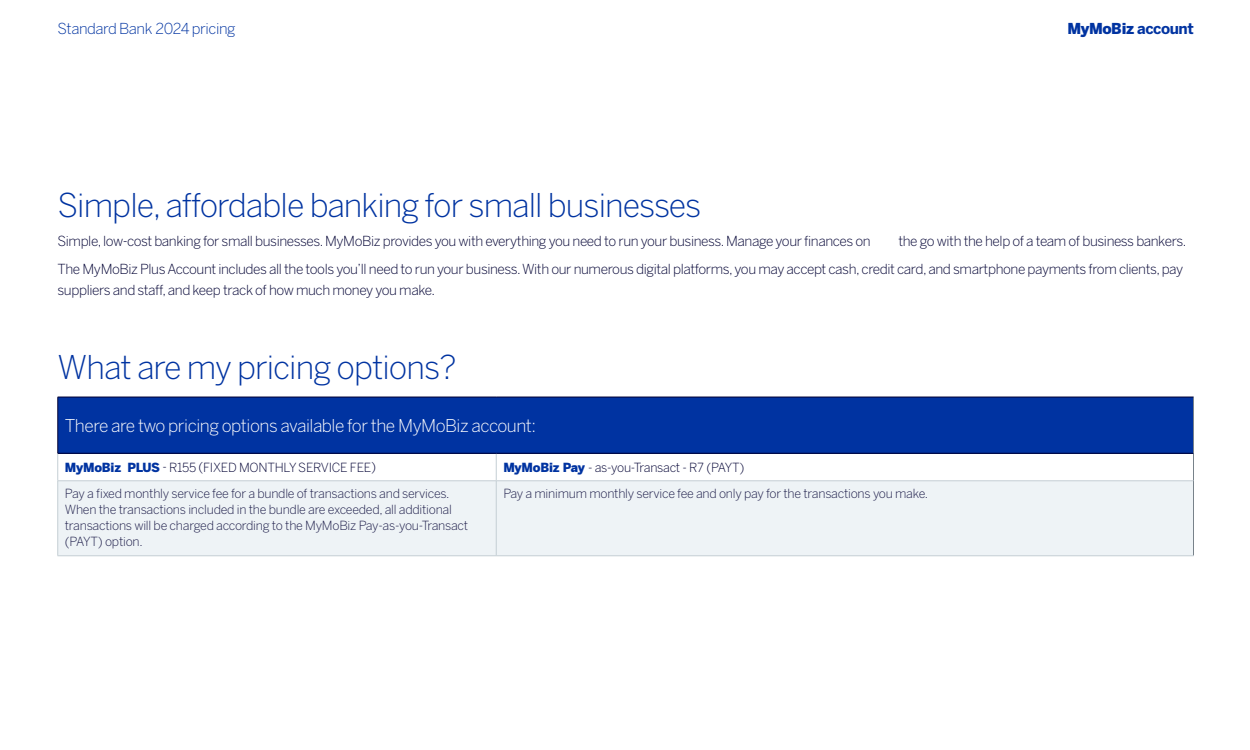
<style>
.page{position:relative;width:1250px;height:750px;background:#fff}
.page>*{position:absolute;margin:0;border:0;box-sizing:border-box;transform-origin:0 0}
.t1{font:300 32.5px "Benton Sans";letter-spacing:-.03em;color:#0033a1}
.t2{font:300 17.5px "Benton Sans";letter-spacing:-.03em;color:#fff}
.t3{font:300 15px "Benton Sans";letter-spacing:-.03em;color:#0033a1}
.t4{font:900 15px "Benton Sans";letter-spacing:-.03em;color:#0033a1}
.t5{font:300 13.75px/28.4px "Benton Sans";letter-spacing:-.03em;color:#003;text-align:right}
.t6{font:300 12.5px/16.2px "Benton Sans";letter-spacing:-.02em;color:#1a1a47}
.t7{font:300 12.5px "Benton Sans";letter-spacing:-.02em;color:#003}
.s1{font-weight:700}
.s2{font-weight:900;color:#0033a1}
</style>
<div class="page">
<div style="left:58px;top:397px;width:1135px;height:56px;background:#0033a1"></div>
<div style="left:59px;top:482px;width:1134px;height:74px;background:#eef3f6"></div>
<svg style="left:58px;top:454px;width:1px;height:27px"></svg>
<svg style="left:496px;top:454px;width:1px;height:27px"></svg>
<svg style="left:1193px;top:453px;width:1px;height:28px"></svg>
<hr style="left:58px;top:397px;width:438px;height:1px;background:#003">
<hr style="left:58px;top:397px;width:1px;height:56px;background:#003">
<hr style="left:496px;top:397px;width:698px;height:1px;background:#003">
<hr style="left:58px;top:453px;width:438px;height:1px;background:#003">
<hr style="left:1193px;top:481px;width:1px;height:75px;background:#78828a">
<hr style="left:496px;top:453px;width:697px;height:1px;background:#003">
<hr style="left:58px;top:481px;width:1px;height:75px;background:#c4ced4">
<hr style="left:58px;top:481px;width:438px;height:1px;background:#c4ced4">
<hr style="left:496px;top:481px;width:1px;height:75px;background:#c4ced4">
<hr style="left:496px;top:481px;width:697px;height:1px;background:#c4ced4">
<hr style="left:58px;top:556px;width:438px;height:1px;background:#c4ced4">
<hr style="left:496px;top:556px;width:698px;height:1px;background:#c4ced4">
<hr style="left:1193px;top:397px;width:1px;height:56px;background:#78828a">
<p class="t3" style="left:58px;top:20px;width:179px">Standard Bank 2024 pricing</p>
<p class="t4" style="left:1067px;top:19px;width:128px">MyMoBiz <span class="s1">account</span></p>
<h1 class="t1" style="left:58px;top:186px;width:645px">Simple, affordable banking for small businesses</h1>
<p class="t5" style="left:58px;top:227px;width:815px">Simple, low-cost banking for small businesses. MyMoBiz provides you with everything you need to run your business. Manage your finances on</p>
<p class="t5" style="left:58px;top:227px;width:1130px">the go with the help of a team of business bankers.<br>The MyMoBiz Plus Account includes all the tools you’ll need to run your business. With our numerous digital platforms, you may accept cash, credit card, and smartphone payments from clients, pay</p>
<p class="t5" style="left:58px;top:276px;width:379px">suppliers and staff, and keep track of how much money you make.</p>
<h1 class="t1" style="left:58px;top:348px;width:400px">What are my pricing options?</h1>
<p class="t2" style="left:65px;top:415px;width:473px">There are two pricing options available for the MyMoBiz account:</p>
<p class="t7" style="left:65px;top:460px;width:313px"><span class="s2">MyMoBiz PLUS</span> - R155 (FIXED MONTHLY SERVICE FEE)</p>
<p class="t7" style="left:503px;top:460px;width:243px"><span class="s2">MyMoBiz Pay</span> - as-you-Transact - R7 (PAYT)</p>
<p class="t6" style="left:65px;top:485px;width:405px">Pay a fixed monthly service fee for a bundle of transactions and services.<br>When the transactions included in the bundle are exceeded, all additional transactions will be charged according to the MyMoBiz Pay-as-you-Transact (PAYT) option.</p>
<p class="t6" style="left:503px;top:485px;width:426px">Pay a minimum monthly service fee and only pay for the transactions you make.</p>
</div>
